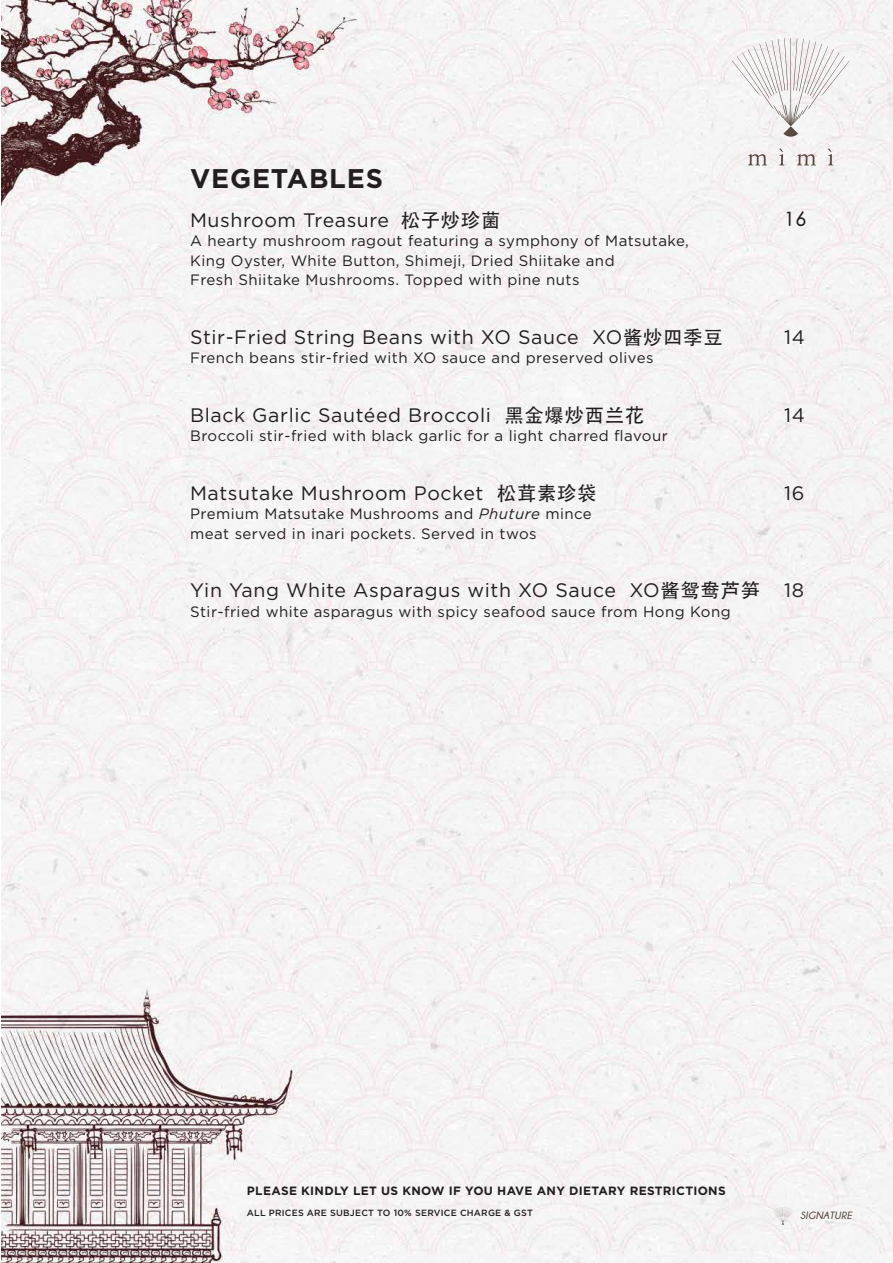
<style>
.page{position:relative;width:893px;height:1263px;background:#fff}
.page>*{position:absolute;margin:0;border:0;box-sizing:border-box;transform-origin:0 0}
.t1{font:700 27px "Gotham";letter-spacing:.03em;color:#231f20}
.t2{font:19.5px "Gotham";letter-spacing:.03em;color:#231f20}
.t3{font:500 19.5px "ST Heiti TC";color:#231f20}
.t4{font:15px/19.5px "Gotham";letter-spacing:.03em;color:#231f20}
.t5{font:700 12px "Gotham";letter-spacing:.025em;color:#231f20}
.t6{font:italic 700 10.5px "Champagne&Limousines";letter-spacing:.03em;color:#5a4a42}
.t7{font:500 9px "Gotham";letter-spacing:.025em;color:#231f20}
.s1{font-family:"ST Heiti TC";font-weight:500}
.s2{font-style:italic}
</style>
<div class="page">
<img style="left:2px;top:1px;width:891px;height:1262px">
<svg style="left:732px;top:38px;width:118px;height:99px"></svg>
<svg style="left:748px;top:154px;width:19px;height:11px"></svg>
<svg style="left:797px;top:154px;width:19px;height:11px"></svg>
<svg style="left:828px;top:148px;width:5px;height:17px"></svg>
<svg style="left:779px;top:148px;width:5px;height:17px"></svg>
<svg style="left:772px;top:1207px;width:21px;height:18px"></svg>
<h1 class="t1" style="left:190px;top:160px;width:194px">VEGETABLES</h1>
<h2 class="t2" style="left:190px;top:207px;width:312px">Mushroom Treasure <span class="s1">松子炒珍菌</span></h2>
<h2 class="t3" style="left:784px;top:209px;width:24px">16</h2>
<p class="t4" style="left:190px;top:231px;width:500px">A hearty mushroom ragout featuring a symphony of Matsutake,<br>King Oyster, White Button, Shimeji, Dried Shiitake and<br>Fresh Shiitake Mushrooms. Topped with pine nuts</p>
<h2 class="t2" style="left:190px;top:324px;width:534px">Stir-Fried String Beans with XO Sauce XO<span class="s1">酱炒四季豆</span></h2>
<h2 class="t2" style="left:784px;top:324px;width:22px">14</h2>
<p class="t4" style="left:190px;top:348px;width:465px">French beans stir-fried with XO sauce and preserved olives</p>
<h2 class="t2" style="left:190px;top:402px;width:456px">Black Garlic Sautéed Broccoli <span class="s1">黑金爆炒西兰花</span></h2>
<h2 class="t2" style="left:784px;top:402px;width:22px">14</h2>
<p class="t4" style="left:190px;top:426px;width:479px">Broccoli stir-fried with black garlic for a light charred flavour</p>
<h2 class="t2" style="left:190px;top:480px;width:408px">Matsutake Mushroom Pocket <span class="s1">松茸素珍袋</span></h2>
<h2 class="t2" style="left:784px;top:480px;width:22px">16</h2>
<p class="t4" style="left:190px;top:504px;width:403px">Premium Matsutake Mushrooms and <span class="s2">Phuture</span> mince meat served in inari pockets. Served in twos</p>
<h2 class="t2" style="left:190px;top:578px;width:615px">Yin Yang White Asparagus with XO Sauce XO<span class="s1">酱鸳鸯芦笋</span> 18</h2>
<p class="t4" style="left:190px;top:601px;width:542px">Stir-fried white asparagus with spicy seafood sauce from Hong Kong</p>
<p class="t5" style="left:247px;top:1183px;width:480px">PLEASE KINDLY LET US KNOW IF YOU HAVE ANY DIETARY RESTRICTIONS</p>
<p class="t7" style="left:247px;top:1206px;width:287px">ALL PRICES ARE SUBJECT TO 10% SERVICE CHARGE &amp; GST</p>
<p class="t6" style="left:800px;top:1210px;width:53px">SIGNATURE</p>
</div>
